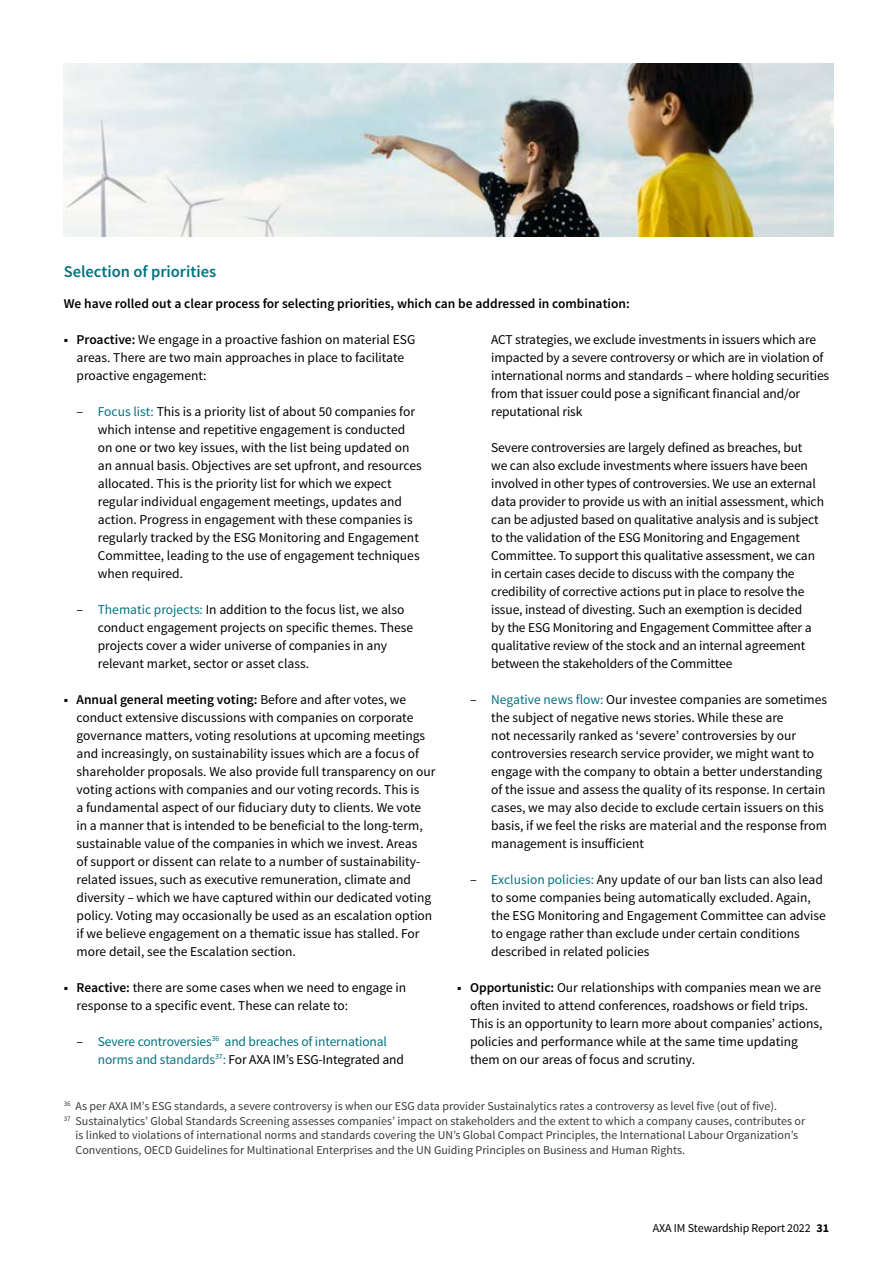
<style>
.page{position:relative;width:893px;height:1263px;background:#fff}
.page>*{position:absolute;margin:0;border:0;box-sizing:border-box;transform-origin:0 0}
.t1{font:600 16.5px "Source Sans Pro";color:#037281}
.t2{font:13.5px/18px "Source Sans Pro";color:#000}
.t3{font:13.5px/18px "Source Sans Pro";letter-spacing:-.01em;color:#037281}
.t4{font:600 13.5px "Source Sans Pro";color:#000}
.t5{font:12px "Source Sans Pro";color:#373c3c}
.t6{font:12px "Source Sans Pro";letter-spacing:-.01em;color:#000}
.s1{font-weight:600}
.s2{color:#037281}
.s3{color:#000}
.s4{font-weight:700}
</style>
<div class="page">
<img style="left:64px;top:64px;width:769px;height:173px">
<p class="t1" style="left:64px;top:262px;width:154px">Selection of priorities</p>
<p class="t4" style="left:64px;top:295px;width:567px">We have rolled out a clear process for selecting priorities, which can be addressed in combination:</p>
<p class="t2" style="left:77px;top:330px;width:340px;text-indent:-13px"><span class="s1">■ Proactive:</span> We engage in a proactive fashion on material ESG areas. There are two main approaches in place to facilitate proactive engagement:</p>
<p class="t2" style="left:98px;top:402px;width:325px;text-indent:-21px">‒ <span class="s2">Focus list:</span> This is a priority list of about 50 companies for which intense and repetitive engagement is conducted on one or two key issues, with the list being updated on an annual basis. Objectives are set upfront, and resources allocated. This is the priority list for which we expect regular individual engagement meetings, updates and action. Progress in engagement with these companies is regularly tracked by the ESG Monitoring and Engagement Committee, leading to the use of engagement techniques when required.</p>
<p class="t2" style="left:98px;top:600px;width:317px;text-indent:-21px">‒ <span class="s2">Thematic projects:</span> In addition to the focus list, we also conduct engagement projects on specific themes. These projects cover a wider universe of companies in any relevant market, sector or asset class.</p>
<p class="t2" style="left:77px;top:690px;width:361px;text-indent:-13px"><span class="s1">■ Annual general meeting voting:</span> Before and after votes, we conduct extensive discussions with companies on corporate governance matters, voting resolutions at upcoming meetings and increasingly, on sustainability issues which are a focus of shareholder proposals. We also provide full transparency on our voting actions with companies and our voting records. This is<br>a fundamental aspect of our fiduciary duty to clients. We vote<br>in a manner that is intended to be beneficial to the long-term, sustainable value of the companies in which we invest. Areas<br>of support or dissent can relate to a number of sustainability&shy;related issues, such as executive remuneration, climate and diversity – which we have captured within our dedicated voting policy. Voting may occasionally be used as an escalation option if we believe engagement on a thematic issue has stalled. For more detail, see the Escalation section.</p>
<p class="t2" style="left:77px;top:978px;width:331px;text-indent:-13px"><span class="s1">■ Reactive:</span> there are some cases when we need to engage in response to a specific event. These can relate to:</p>
<p class="t3" style="left:98px;top:1032px;width:308px;text-indent:-21px"><span class="s3">‒</span> Severe controversies<sup>36</sup> and breaches of international norms and standards<sup>37</sup>: <span class="s3">For AXA IM’s ESG-Integrated and</span></p>
<p class="t2" style="left:491px;top:330px;width:339px">ACT strategies, we exclude investments in issuers which are impacted by a severe controversy or which are in violation of international norms and standards – where holding securities from that issuer could pose a significant financial and/or reputational risk</p>
<p class="t2" style="left:491px;top:438px;width:334px">Severe controversies are largely defined as breaches, but<br>we can also exclude investments where issuers have been involved in other types of controversies. We use an external data provider to provide us with an initial assessment, which can be adjusted based on qualitative analysis and is subject to the validation of the ESG Monitoring and Engagement Committee. To support this qualitative assessment, we can in certain cases decide to discuss with the company the credibility of corrective actions put in place to resolve the issue, instead of divesting. Such an exemption is decided<br>by the ESG Monitoring and Engagement Committee after a qualitative review of the stock and an internal agreement between the stakeholders of the Committee</p>
<p class="t2" style="left:491px;top:690px;width:337px;text-indent:-21px">‒ <span class="s2">Negative news flow:</span> Our investee companies are sometimes the subject of negative news stories. While these are<br>not necessarily ranked as ‘severe’ controversies by our controversies research service provider, we might want to engage with the company to obtain a better understanding of the issue and assess the quality of its response. In certain cases, we may also decide to exclude certain issuers on this basis, if we feel the risks are material and the response from management is insufficient</p>
<p class="t2" style="left:491px;top:870px;width:336px;text-indent:-21px">‒ <span class="s2">Exclusion policies:</span> Any update of our ban lists can also lead to some companies being automatically excluded. Again, the ESG Monitoring and Engagement Committee can advise to engage rather than exclude under certain conditions described in related policies</p>
<p class="t2" style="left:470px;top:978px;width:354px;text-indent:-13px"><span class="s1">■ Opportunistic:</span> Our relationships with companies mean we are often invited to attend conferences, roadshows or field trips.<br>This is an opportunity to learn more about companies’ actions, policies and performance while at the same time updating them on our areas of focus and scrutiny.</p>
<p class="t5" style="left:64px;top:1099px;width:715px"><sup>36</sup> As per AXA IM’s ESG standards, a severe controversy is when our ESG data provider Sustainalytics rates a controversy as level five (out of five).</p>
<p class="t5" style="left:64px;top:1113px;width:743px"><sup>37</sup> Sustainalytics’ Global Standards Screening assesses companies’ impact on stakeholders and the extent to which a company causes, contributes or</p>
<p class="t5" style="left:76px;top:1128px;width:724px">is linked to violations of international norms and standards covering the UN’s Global Compact Principles, the International Labour Organization’s</p>
<p class="t5" style="left:76px;top:1142px;width:611px">Conventions, OECD Guidelines for Multinational Enterprises and the UN Guiding Principles on Business and Human Rights.</p>
<p class="t6" style="left:653px;top:1221px;width:178px">AXA IM Stewardship Report 2022 <span class="s4">31</span></p>
</div>
